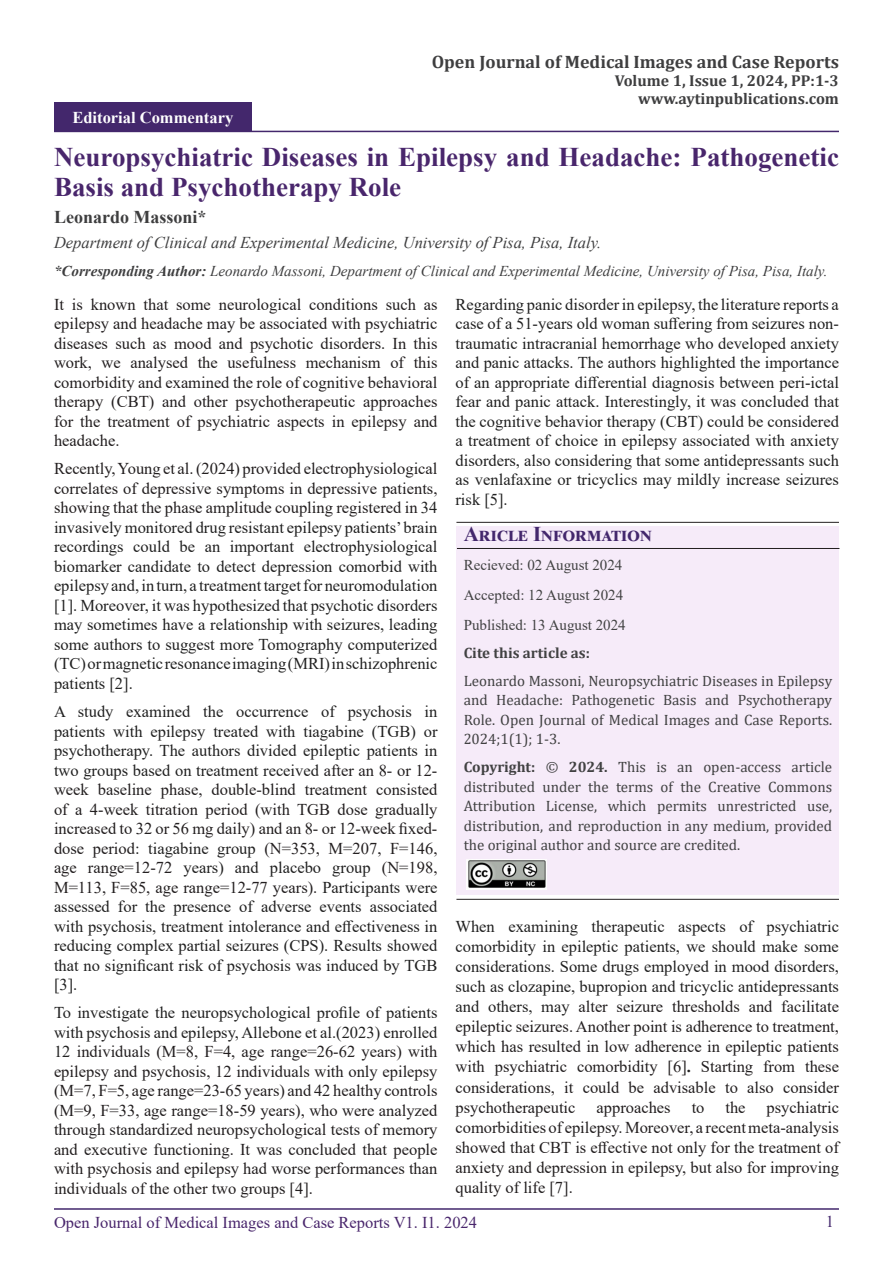
<style>
.page{position:relative;width:893px;height:1263px;background:#fff}
.page>*{position:absolute;margin:0;border:0;box-sizing:border-box;transform-origin:0 0}
.t1{font:700 27px/30px "Times New Roman";color:#49266c}
.t2{font:700 21px "Times New Roman";color:#43276c}
.t3{font:700 18px "Cambria";color:#3e3e3f}
.t4{font:700 18px "Times New Roman";color:#3e3e3f}
.Heading_1{font:16.5px/19.5px "Times New Roman";color:#212121;text-align:justify}
.Heading_1-2{font:16.5px/19.5px "Times New Roman";color:#231f20;text-align:justify}
.t5{font:italic 16.5px "Times New Roman";color:#3e3e3f}
.t6{font:16.5px "Times New Roman";color:#49266c}
.t7{font:700 16.5px "Times New Roman";color:#fff}
.t8{font:16.5px "Times New Roman";color:#43276c}
.t9{font:700 15.75px "Cambria";color:#3e3e3f}
.t10{font:15px/19.5px "Cambria";color:#414142;text-align:justify}
.t11{font:italic 15px "Times New Roman";color:#3e3e3f}
.t12{font:15px "Times New Roman";color:#414142}
.t13{font:700 15px "Cambria";color:#414142}
.s1{font-weight:700}
.s2{color:#231f20}
.s3{color:#212121}
.s4{font-weight:700;color:#212121}
</style>
<div class="page">
<hr style="left:54px;top:1208px;width:785px;height:2px;background:#43276c">
<div style="left:54px;top:102px;width:198px;height:29px;background:#43276c"></div>
<hr style="left:54px;top:131px;width:785px;height:1px;background:#43276c">
<div style="left:457px;top:526px;width:382px;height:368px;background:#f6ebf9"></div>
<img style="left:466px;top:859px;width:80px;height:31px">
<hr style="left:457px;top:548px;width:382px;height:1px;background:#231f20">
<hr style="left:456px;top:522px;width:383px;height:1px;background:#231f20">
<hr style="left:456px;top:899px;width:383px;height:1px;background:#231f20">
<p class="t7" style="left:72px;top:105px;width:162px">Editorial Commentary</p>
<p class="t3" style="left:432px;top:49px;width:409px">Open Journal of Medical Images and Case Reports</p>
<p class="t9" style="left:615px;top:70px;width:226px">Volume 1, Issue 1, 2024, PP:1-3</p>
<p class="t9" style="left:638px;top:88px;width:202px">www.aytinpublications.com</p>
<p class="t1" style="left:54px;top:141px;width:786px">Neuropsychiatric Diseases in Epilepsy and Headache: Pathogenetic<br>Basis and Psychotherapy Role</p>
<p class="t4" style="left:54px;top:204px;width:154px">Leonardo Massoni*</p>
<p class="t5" style="left:54px;top:231px;width:549px">Department of Clinical and Experimental Medicine, University of Pisa, Pisa, Italy.</p>
<p class="t11" style="left:54px;top:261px;width:775px"><span class="s1">*Corresponding Author:</span> Leonardo Massoni, Department of Clinical and Experimental Medicine, University of Pisa, Pisa, Italy.</p>
<p class="Heading_1-2" style="left:54px;top:294px;width:385px">It is known that some neurological conditions such as epilepsy and headache may be associated with psychiatric diseases such as mood and psychotic disorders. In this work, we analysed the usefulness mechanism of this comorbidity and examined the role of cognitive behavioral therapy (CBT) and other psychotherapeutic approaches for the treatment of psychiatric aspects in epilepsy and headache.</p>
<p class="Heading_1" style="left:54px;top:459px;width:385px"><span class="s2">Recently, Young et al. (2024) provided electrophysiological correlates of depressive symptoms in depressive patients, showing that the phase amplitude coupling registered in</span> 34 invasively monitored drug resistant epilepsy patients’ brain recordings could be an important electrophysiological biomarker candidate to detect depression comorbid with epilepsy and, in turn, a treatment target for neuromodulation [1]. Moreover, it was hypothesized that psychotic disorders may sometimes have a relationship with seizures, leading some authors to suggest more Tomography computerized (TC) or magnetic resonance imaging (MRI) in schizophrenic patients [2].</p>
<p class="Heading_1" style="left:54px;top:701px;width:385px">A study examined the occurrence of psychosis in patients with epilepsy treated with tiagabine (TGB) or psychotherapy. The authors divided epileptic patients in two groups based on treatment received <span class="s2">after an 8- or 12- week baseline phase, double-blind treatment consisted of a 4-week titration period (with TGB dose gradually increased to 32 or 56 mg daily) and an 8- or 12-week fixed&shy;dose period</span>: tiagabine group <span class="s2">(N=353, M=207, F=146, age range=12-72</span> years) and placebo group <span class="s2">(N=198, M=113, F=85, age range=12-77 years).</span> Participants were assessed for the presence of adverse events associated with psychosis, treatment intolerance and effectiveness in reducing complex partial seizures (CPS). Results showed that no significant risk of psychosis was induced by TGB [3].</p>
<p class="Heading_1-2" style="left:54px;top:1002px;width:385px"><span class="s3">To investigate the neuropsychological profile of patients with psychosis and epilepsy, Allebone et al.(2023) enrolled 12</span> individuals (M=8, F=4, age range=26-62 years) with epilepsy and psychosis, 12 individuals with only epilepsy (M=7, F=5, age range=23-65 years) and 42 healthy controls (M=9, F=33, age range=18-59 years), who were analyzed through standardized neuropsychological tests of memory and executive functioning. It was concluded that people with psychosis and epilepsy had worse performances than individuals of the other two groups [4].</p>
<p class="Heading_1" style="left:455px;top:294px;width:385px">Regarding panic disorder in epilepsy, the literature reports a case of a 51-years old woman suffering from seizures non&shy;traumatic intracranial hemorrhage who developed anxiety and panic attacks. The authors highlighted the importance of an appropriate differential diagnosis between peri-ictal fear and panic attack. Interestingly, it was concluded that the cognitive behavior therapy (CBT) could be considered a treatment of choice in epilepsy associated with anxiety disorders, also considering that some antidepressants such as venlafaxine or tricyclics may mildly increase seizures risk [5].</p>
<p class="t2" style="left:464px;top:518px;width:190px">Aricle Information</p>
<p class="t12" style="left:464px;top:555px;width:160px">Recieved: 02 August 2024</p>
<p class="t12" style="left:464px;top:584px;width:161px">Accepted: 12 August 2024</p>
<p class="t12" style="left:464px;top:614px;width:164px">Published: 13 August 2024</p>
<p class="t13" style="left:464px;top:642px;width:128px">Cite this article as:</p>
<p class="t10" style="left:464px;top:671px;width:370px">Leonardo Massoni, Neuropsychiatric Diseases in Epilepsy and Headache: Pathogenetic Basis and Psychotherapy Role. Open Journal of Medical Images and Case Reports.<br>2024;1(1); 1-3.</p>
<p class="t10" style="left:464px;top:757px;width:370px"><span class="s1">Copyright:</span> © <span class="s1">2024.</span> This is an open-access article distributed under the terms of the Creative Commons Attribution License, which permits unrestricted use, distribution, and reproduction in any medium, provided the original author and source are credited.</p>
<p class="Heading_1-2" style="left:455px;top:916px;width:385px;line-height:20.1px"><span class="s3">When examining therapeutic aspects of psychiatric comorbidity in epileptic patients, we should make some considerations. Some drugs employed in mood disorders, such as clozapine, bupropion and tricyclic antidepressants and others, may</span> alter seizure thresholds and facilitate epileptic seizures. Another point is adherence to treatment, which has resulted in low adherence in epileptic patients with psychiatric comorbidity [6]<span class="s4">.</span> Starting from these considerations, it could be advisable to also consider psychotherapeutic</p>
<p class="Heading_1-2" style="left:455px;top:1096px;width:385px;line-height:20.1px;text-indent:311px">psychiatric comorbidities of epilepsy. Moreover, a recent meta-analysis showed that CBT is effective not only for the treatment of anxiety and depression in epilepsy, but also for improving quality of life [7].</p>
<p class="Heading_1-2" style="left:596px;top:1097px;width:76px">approaches</p>
<p class="Heading_1-2" style="left:692px;top:1097px;width:14px">to</p>
<p class="Heading_1-2" style="left:725px;top:1097px;width:22px">the</p>
<p class="t6" style="left:54px;top:1211px;width:425px">Open Journal of Medical Images and Case Reports V1. I1. 2024</p>
<p class="t8" style="left:826px;top:1210px;width:10px">1</p>
</div>
